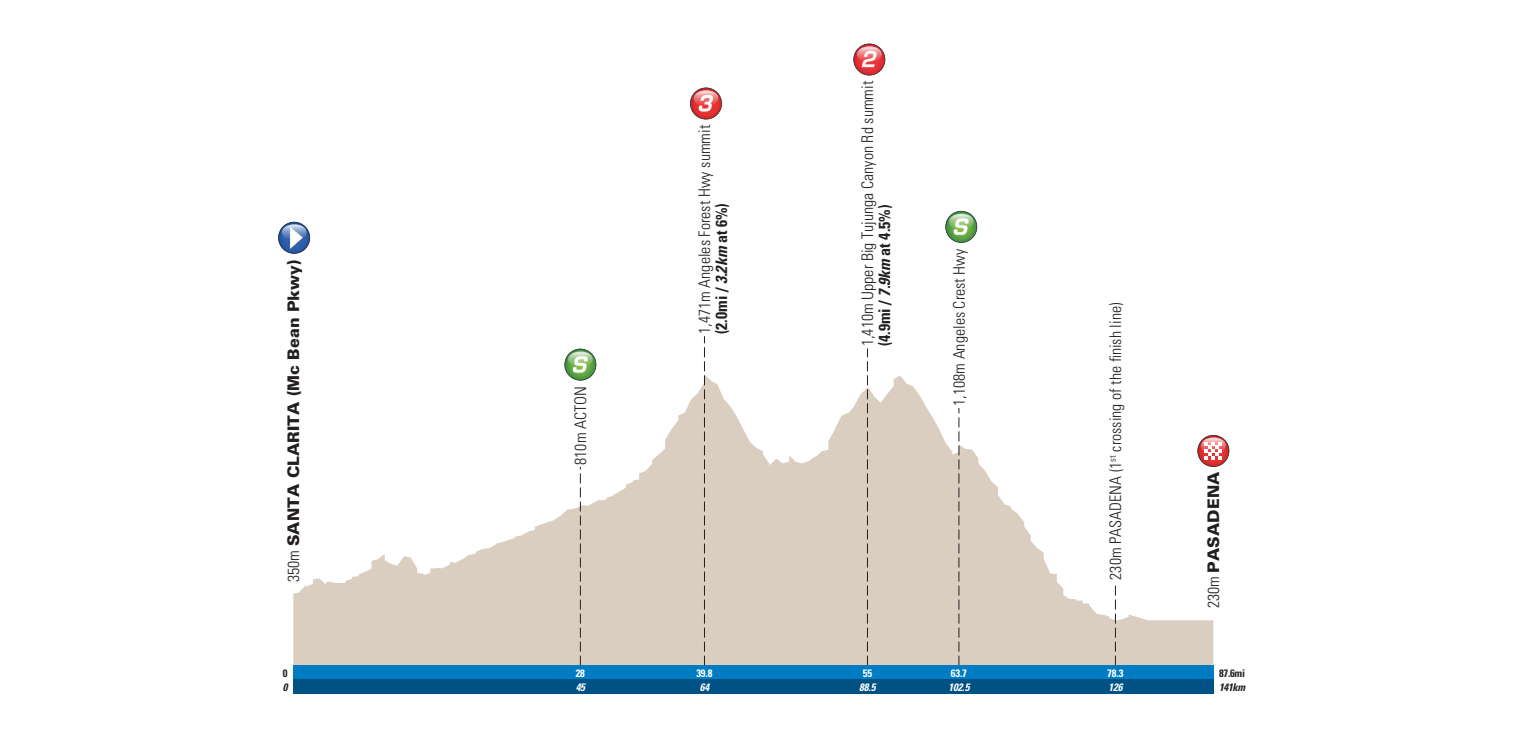
<style>
.page{position:relative;width:1531px;height:738px;background:#fff}
.page>*{position:absolute;margin:0;border:0;box-sizing:border-box;transform-origin:0 0}
.t1{font:300 condensed 16px/17px "Univers LT Std";color:#231f20}
.t2{font:900 16px "Univers LT Std";letter-spacing:.005em;color:#231f20}
.t3{font:italic 700 condensed 10.6px "Univers LT Std";letter-spacing:-.01em;color:#fff}
.t4{font:700 condensed 10.6px "Univers LT Std";letter-spacing:-.01em;color:#fff}
.t5{font:700 condensed 10.6px "Univers LT Std";color:#231f20}
.t6{font:italic 700 condensed 10.6px "Univers LT Std";letter-spacing:-.025em;color:#231f20}
.s1{font-weight:300;font-stretch:condensed}
.s2{font-weight:700}
.s3{font-weight:700;font-style:italic}
</style>
<div class="page">
<svg style="left:293px;top:375px;width:920px;height:290px;fill:#d9cebf"></svg>
<svg style="left:580px;top:466px;width:1px;height:199px"></svg>
<svg style="left:704px;top:336px;width:1px;height:329px"></svg>
<svg style="left:867px;top:348px;width:1px;height:317px"></svg>
<svg style="left:958px;top:408px;width:1px;height:257px"></svg>
<svg style="left:1115px;top:581px;width:1px;height:84px"></svg>
<div style="left:293px;top:665px;width:920px;height:14px;background:#007cc2"></div>
<div style="left:293px;top:679px;width:920px;height:14px;background:#005184"></div>
<svg style="left:564px;top:348px;width:32px;height:32px"></svg>
<svg style="left:945px;top:211px;width:32px;height:32px"></svg>
<svg style="left:690px;top:87px;width:32px;height:32px"></svg>
<svg style="left:853px;top:43px;width:32px;height:32px"></svg>
<svg style="left:278px;top:221px;width:32px;height:32px"></svg>
<svg style="left:1197px;top:434px;width:32px;height:32px"></svg>
<p class="t2" style="left:283px;top:581px;width:324px;rotate:-90deg"><span class="s1">350m</span> SANTA CLARITA (Mc Bean Pkwy)</p>
<p class="t1" style="left:572px;top:464px;width:80px;rotate:-90deg">810m ACTON</p>
<p class="t1" style="left:696px;top:334px;width:211px;rotate:-90deg">1,471m Angeles Forest Hwy summit <span class="s2">(2.0mi /</span> <span class="s3">3.2km</span> <span class="s2">at 6%)</span></p>
<p class="t1" style="left:859px;top:346px;width:267px;rotate:-90deg">1,410m Upper Big Tujunga Canyon Rd summit <span class="s2">(4.9mi /</span> <span class="s3">7.9km</span> <span class="s2">at 4.5%)</span></p>
<p class="t1" style="left:950px;top:405px;width:159px;rotate:-90deg">1,108m Angeles Crest Hwy</p>
<p class="t1" style="left:1107px;top:579px;width:278px;rotate:-90deg">230m PASADENA (1<sup>st</sup> crossing of the finish line)</p>
<p class="t2" style="left:1203px;top:608px;width:138px;rotate:-90deg"><span class="s1">230m</span> PASADENA</p>
<p class="t5" style="left:283px;top:665px;width:6px">0</p>
<p class="t4" style="left:576px;top:665px;width:11px">28</p>
<p class="t4" style="left:696px;top:665px;width:18px">39.8</p>
<p class="t4" style="left:863px;top:665px;width:11px">55</p>
<p class="t4" style="left:951px;top:665px;width:18px">63.7</p>
<p class="t4" style="left:1107px;top:665px;width:18px">78.3</p>
<p class="t5" style="left:1219px;top:665px;width:28px">87.6mi</p>
<p class="t6" style="left:283px;top:680px;width:6px">0</p>
<p class="t3" style="left:576px;top:680px;width:11px">45</p>
<p class="t3" style="left:700px;top:680px;width:11px">64</p>
<p class="t3" style="left:859px;top:680px;width:18px">88.5</p>
<p class="t3" style="left:948px;top:680px;width:23px">102.5</p>
<p class="t3" style="left:1108px;top:680px;width:16px">126</p>
<p class="t6" style="left:1219px;top:680px;width:28px">141km</p>
</div>
